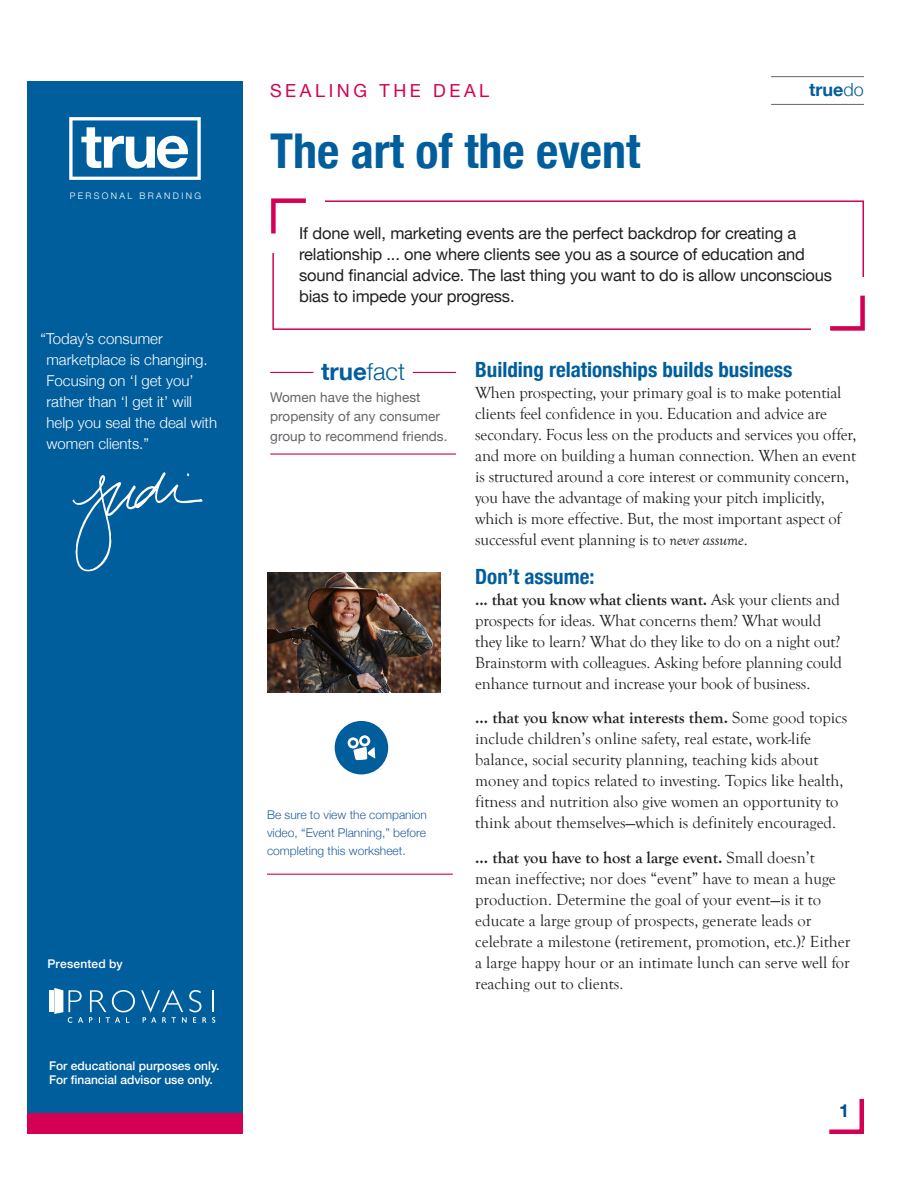
<style>
.page{position:relative;width:918px;height:1188px;background:#fff}
.page>*{position:absolute;margin:0;border:0;box-sizing:border-box;transform-origin:0 0}
.t1{font:700 condensed 48px "Helvetica Neue";color:#005e9d}
.t2{font:700 24px "Helvetica Neue";color:#005e9d}
.t3{font:700 condensed 21px "Helvetica Neue";color:#005e9d}
.t4{font:18px "Helvetica Neue";letter-spacing:.2em;color:#d50054}
.t5{font:700 18px "Helvetica Neue";color:#005e9d}
.t6{font:700 18px "Helvetica Neue";color:#004a97}
.t7{font:16.5px/21px "Goudy Old Style T";letter-spacing:-.01em;color:#231f20}
.t8{font:16.5px/21px "Helvetica Neue";letter-spacing:-.01em;color:#231f20}
.t9{font:300 15px/21px "Helvetica Neue";color:#fff}
.t10{font:13.5px/19.5px "Helvetica Neue";letter-spacing:.005em;color:#65656a}
.t11{font:300 12px/18px "Helvetica Neue";color:#215e9e;text-align:justify}
.t12{font:500 12px/14.4px "Helvetica Neue";color:#fff}
.t13{font:500 12px "Helvetica Neue";letter-spacing:.02em;color:#fff}
.t14{font:300 9px "Helvetica Neue";letter-spacing:.26em;color:#fff}
.s1{font-weight:300}
.s2{font-style:italic}
.s3{font-weight:700}
</style>
<div class="page">
<div style="left:27px;top:81px;width:216px;height:1053px;background:#005e9d"></div>
<svg style="left:69px;top:117px;width:132px;height:63px"></svg>
<div style="left:27px;top:1113px;width:216px;height:21px;background:#d50054"></div>
<svg style="left:829px;top:1099px;width:35px;height:35px"></svg>
<svg style="left:73px;top:472px;width:130px;height:99px"></svg>
<hr style="left:771px;top:76px;width:93px;height:1px;background:#65656a">
<hr style="left:771px;top:104px;width:93px;height:1px;background:#65656a">
<hr style="left:267px;top:874px;width:186px;height:1px;background:#d50054">
<svg style="left:335px;top:721px;width:53px;height:54px"></svg>
<hr style="left:212px;top:990px;width:2px;height:22px;background:#fff">
<svg style="left:89px;top:990px;width:46px;height:33px"></svg>
<svg style="left:141px;top:990px;width:65px;height:33px"></svg>
<svg style="left:212px;top:1017px;width:3px;height:6px"></svg>
<hr style="left:49px;top:990px;width:4px;height:22px;background:#fff">
<svg style="left:54px;top:988px;width:29px;height:35px"></svg>
<div style="left:272px;top:200px;width:592px;height:130px;border:2px solid #d50054"></div>
<div style="left:267px;top:195px;width:58px;height:57px;background:#fff"></div>
<svg style="left:271px;top:198px;width:35px;height:36px"></svg>
<div style="left:811px;top:277px;width:58px;height:57px;background:#fff"></div>
<svg style="left:830px;top:295px;width:35px;height:36px"></svg>
<hr style="left:270px;top:453px;width:186px;height:2px;background:#d50054">
<hr style="left:270px;top:372px;width:43px;height:1px;background:#d50054">
<hr style="left:413px;top:372px;width:43px;height:1px;background:#d50054">
<img style="left:267px;top:572px;width:174px;height:120px">
<p class="t14" style="left:70px;top:188px;width:133px">PERSONAL BRANDING</p>
<p class="t9" style="left:46px;top:328px;width:172px;text-indent:-6px">“Today’s consumer marketplace is changing.<br>Focusing on ‘I get you’ rather than ‘I get it’ will help you seal the deal with women clients.”</p>
<p class="t13" style="left:48px;top:954px;width:77px">Presented by</p>
<p class="t12" style="left:49px;top:1057px;width:172px">For educational purposes only.<br>For financial advisor use only.</p>
<p class="t4" style="left:270px;top:77px;width:221px">SEALING THE DEAL</p>
<h1 class="t1" style="left:270px;top:111px;width:372px">The art of the event</h1>
<p class="t5" style="left:809px;top:75px;width:56px">true<span class="s1">do</span></p>
<p class="t8" style="left:299px;top:224px;width:534px">If done well, marketing events are the perfect backdrop for creating a relationship ... one where clients see you as a source of education and sound financial advice. The last thing you want to do is allow unconscious bias to impede your progress.</p>
<h2 class="t2" style="left:321px;top:353px;width:86px">true<span class="s1">fact</span></h2>
<p class="t10" style="left:270px;top:388px;width:179px">Women have the highest propensity of any consumer group to recommend friends.</p>
<p class="t11" style="left:267px;top:805px;width:162px">Be sure to view the companion video, “Event Planning,” before completing this worksheet.</p>
<p class="t3" style="left:475px;top:352px;width:319px">Building relationships builds business</p>
<p class="t7" style="left:475px;top:383px;width:383px">When prospecting, your primary goal is to make potential clients feel confidence in you. Education and advice are secondary. Focus less on the products and services you offer, and more on building a human connection. When an event is structured around a core interest or community concern, you have the advantage of making your pitch implicitly, which is more effective. But, the most important aspect of successful event planning is to <span class="s2">never assume</span>.</p>
<p class="t3" style="left:475px;top:559px;width:121px">Don’t assume:</p>
<p class="t7" style="left:475px;top:589px;width:368px"><span class="s3">... that you know what clients want.</span> Ask your clients and prospects for ideas. What concerns them? What would they like to learn? What do they like to do on a night out?<br>Brainstorm with colleagues. Asking before planning could enhance turnout and increase your book of business.</p>
<p class="t7" style="left:475px;top:708px;width:374px"><span class="s3">... that you know what interests them.</span> Some good topics include children’s online safety, real estate, work-life balance, social security planning, teaching kids about money and topics related to investing. Topics like health, fitness and nutrition also give women an opportunity to think about themselves—which is definitely encouraged.</p>
<p class="t7" style="left:475px;top:847px;width:377px"><span class="s3">... that you have to host a large event.</span> Small doesn’t mean ineffective; nor does “event” have to mean a huge production. Determine the goal of your event—is it to educate a large group of prospects, generate leads or celebrate a milestone (retirement, promotion, etc.)? Either a large happy hour or an intimate lunch can serve well for reaching out to clients.</p>
<p class="t6" style="left:839px;top:1096px;width:12px">1</p>
</div>
